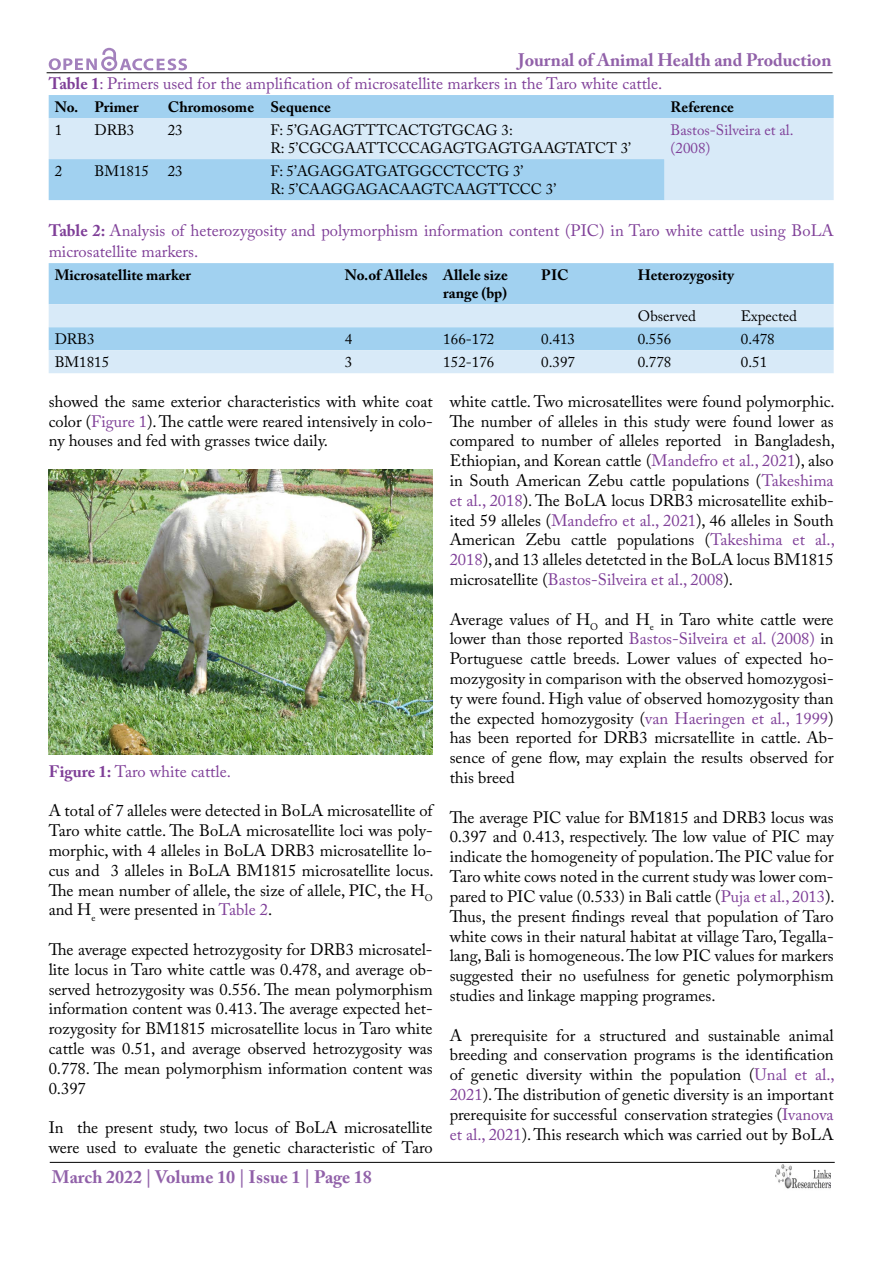
<style>
.page{position:relative;width:893px;height:1263px;background:#fff}
.page>*{position:absolute;margin:0;border:0;box-sizing:border-box;transform-origin:0 0}
.t1{font:700 18px "Adobe Caslon Pro";color:#9161a9}
.t2{font:16.5px/19.8px "Adobe Caslon Pro";color:#000;text-align:justify}
.t3{font:16.5px/21.6px "Adobe Caslon Pro";color:#7f3f98}
.t4{font:15px/18px "Adobe Caslon Pro";color:#000}
.t5{font:700 15px/18px "Adobe Caslon Pro";color:#000;text-align:right}
.t6{font:15px/18px "Adobe Caslon Pro";letter-spacing:-.02em;color:#000}
.t7{font:15px/18px "Adobe Caslon Pro";color:#7f3f98}
.s1{font-weight:700}
.s2{color:#7f3f98}
</style>
<div class="page">
<hr style="left:47px;top:72px;width:785px;height:1px;background:#000">
<hr style="left:50px;top:1162px;width:785px;height:1px;background:#000">
<svg style="left:49px;top:48px;width:138px;height:23px"></svg>
<img style="left:775px;top:1164px;width:56px;height:25px">
<div style="left:49px;top:95px;width:785px;height:23px;background:#a1d1f0"></div>
<svg style="left:49px;top:118px;width:785px;height:82px;background:#c2e0f4"></svg>
<div style="left:49px;top:263px;width:785px;height:41px;background:#a1d1f0"></div>
<svg style="left:49px;top:304px;width:785px;height:69px;background:#c6e1f5"></svg>
<img style="left:49px;top:470px;width:384px;height:285px">
<p class="t1" style="left:518px;top:50px;width:315px">Journal of Animal Health and Production</p>
<p class="t3" style="left:49px;top:73px;width:615px"><span class="s1">Table 1</span>: Primers used for the amplification of microsatellite markers in the Taro white cattle.</p>
<p class="t5" style="left:55px;top:98px;width:85px">No. Primer</p>
<p class="t5" style="left:168px;top:98px;width:165px">Chromosome Sequence</p>
<p class="t5" style="left:671px;top:98px;width:65px">Reference</p>
<p class="t4" style="left:55px;top:121px;width:9px">1</p>
<p class="t4" style="left:95px;top:121px;width:41px">DRB3</p>
<p class="t4" style="left:168px;top:121px;width:16px">23</p>
<p class="t6" style="left:270px;top:121px;width:362px">F: 5’GAGAGTTTCACTGTGCAG 3:<br>R: 5’CGCGAATTCCCAGAGTGAGTGAAGTATCT 3’</p>
<p class="t7" style="left:671px;top:121px;width:125px">Bastos-Silveira et al. (2008)</p>
<p class="t4" style="left:55px;top:162px;width:9px">2</p>
<p class="t4" style="left:95px;top:162px;width:90px">BM1815 23</p>
<p class="t4" style="left:270px;top:162px;width:287px">F: 5’AGAGGATGATGGCCTCCTG 3’<br>R: 5’CAAGGAGACAAGTCAAGTTCCC 3’</p>
<p class="t3" style="left:49px;top:219px;width:786px"><span class="s1">Table 2:</span> Analysis of heterozygosity and polymorphism information content (PIC) in Taro white cattle using BoLA microsatellite markers.</p>
<p class="t5" style="left:55px;top:266px;width:138px">Microsatellite marker</p>
<p class="t5" style="left:345px;top:266px;width:165px">No.of Alleles Allele size range (bp)</p>
<p class="t5" style="left:541px;top:266px;width:29px">PIC</p>
<p class="t5" style="left:638px;top:266px;width:98px">Heterozygosity</p>
<p class="t4" style="left:638px;top:307px;width:60px">Observed</p>
<p class="t4" style="left:741px;top:307px;width:58px">Expected</p>
<p class="t4" style="left:55px;top:330px;width:41px">DRB3</p>
<p class="t4" style="left:345px;top:330px;width:9px">4</p>
<p class="t4" style="left:443px;top:330px;width:53px">166-172</p>
<p class="t4" style="left:541px;top:330px;width:35px">0.413</p>
<p class="t4" style="left:638px;top:330px;width:35px">0.556</p>
<p class="t4" style="left:741px;top:330px;width:35px">0.478</p>
<p class="t4" style="left:55px;top:353px;width:56px">BM1815</p>
<p class="t4" style="left:345px;top:353px;width:9px">3</p>
<p class="t4" style="left:443px;top:353px;width:53px">152-176</p>
<p class="t4" style="left:541px;top:353px;width:35px">0.397</p>
<p class="t4" style="left:638px;top:353px;width:35px">0.778</p>
<p class="t4" style="left:741px;top:353px;width:28px">0.51</p>
<p class="t2" style="left:49px;top:391px;width:385px">showed the same exterior characteristics with white coat color (<span class="s2">Figure 1</span>). The cattle were reared intensively in colo&shy;ny houses and fed with grasses twice daily.</p>
<p class="t2" style="left:450px;top:391px;width:387px">white cattle. Two microsatellites were found polymorphic.<br>The number of alleles in this study were found lower as compared to number of alleles reported in Bangladesh, Ethiopian, and Korean cattle (<span class="s2">Mandefro et al., 2021</span>), also in South American Zebu cattle populations (<span class="s2">Takeshima et al., 2018</span>). The BoLA locus DRB3 microsatellite exhib&shy;ited 59 alleles (<span class="s2">Mandefro et al., 2021</span>), 46 alleles in South American Zebu cattle populations (<span class="s2">Takeshima et al., 2018</span>), and 13 alleles detetcted in the BoLA locus BM1815 microsatellite (<span class="s2">Bastos-Silveira et al., 2008</span>).</p>
<p class="t2" style="left:450px;top:609px;width:385px">Average values of H<sub>O</sub> and H<sub>e</sub> in Taro white cattle were lower than those reported <span class="s2">Bastos-Silveira et al. (2008)</span> in Portuguese cattle breeds. Lower values of expected ho&shy;mozygosity in comparison with the observed homozygosi&shy;ty were found. High value of observed homozygosity than the expected homozygosity (<span class="s2">van Haeringen et al., 1999</span>) has been reported for DRB3 micrsatellite in cattle. Ab&shy;sence of gene flow, may explain the results observed for this breed</p>
<p class="t2" style="left:450px;top:807px;width:387px">The average PIC value for BM1815 and DRB3 locus was 0.397 and 0.413, respectively. The low value of PIC may indicate the homogeneity of population. The PIC value for Taro white cows noted in the current study was lower com&shy;pared to PIC value (0.533) in Bali cattle (<span class="s2">Puja et al., 2013</span>).<br>Thus, the present findings reveal that population of Taro white cows in their natural habitat at village Taro, Tegalla&shy;lang, Bali is homogeneous. The low PIC values for markers suggested their no usefulness for genetic polymorphism studies and linkage mapping programes.</p>
<p class="t2" style="left:450px;top:1025px;width:387px">A prerequisite for a structured and sustainable animal breeding and conservation programs is the identification of genetic diversity within the population (<span class="s2">Unal et al., 2021</span>). The distribution of genetic diversity is an important prerequisite for successful conservation strategies (<span class="s2">Ivanova et al., 2021</span>). This research which was carried out by BoLA</p>
<p class="t3" style="left:49px;top:760px;width:184px"><span class="s1">Figure 1:</span> Taro white cattle.</p>
<p class="t2" style="left:49px;top:801px;width:387px">A total of 7 alleles were detected in BoLA microsatellite of Taro white cattle. The BoLA microsatellite loci was poly&shy;morphic, with 4 alleles in BoLA DRB3 microsatellite lo&shy;cus and 3 alleles in BoLA BM1815 microsatellite locus.<br>The mean number of allele, the size of allele, PIC, the H<sub>O </sub>and H<sub>e</sub> were presented in <span class="s2">Table 2</span>.</p>
<p class="t2" style="left:49px;top:939px;width:385px">The average expected hetrozygosity for DRB3 microsatel&shy;lite locus in Taro white cattle was 0.478, and average ob&shy;served hetrozygosity was 0.556. The mean polymorphism information content was 0.413. The average expected het&shy;rozygosity for BM1815 microsatellite locus in Taro white cattle was 0.51, and average observed hetrozygosity was 0.778. The mean polymorphism information content was 0.397</p>
<p class="t2" style="left:49px;top:1117px;width:385px">In the present study, two locus of BoLA microsatellite were used to evaluate the genetic characteristic of Taro</p>
<p class="t1" style="left:52px;top:1166px;width:322px">March 2022 | Volume 10 | Issue 1 | Page 18</p>
</div>
